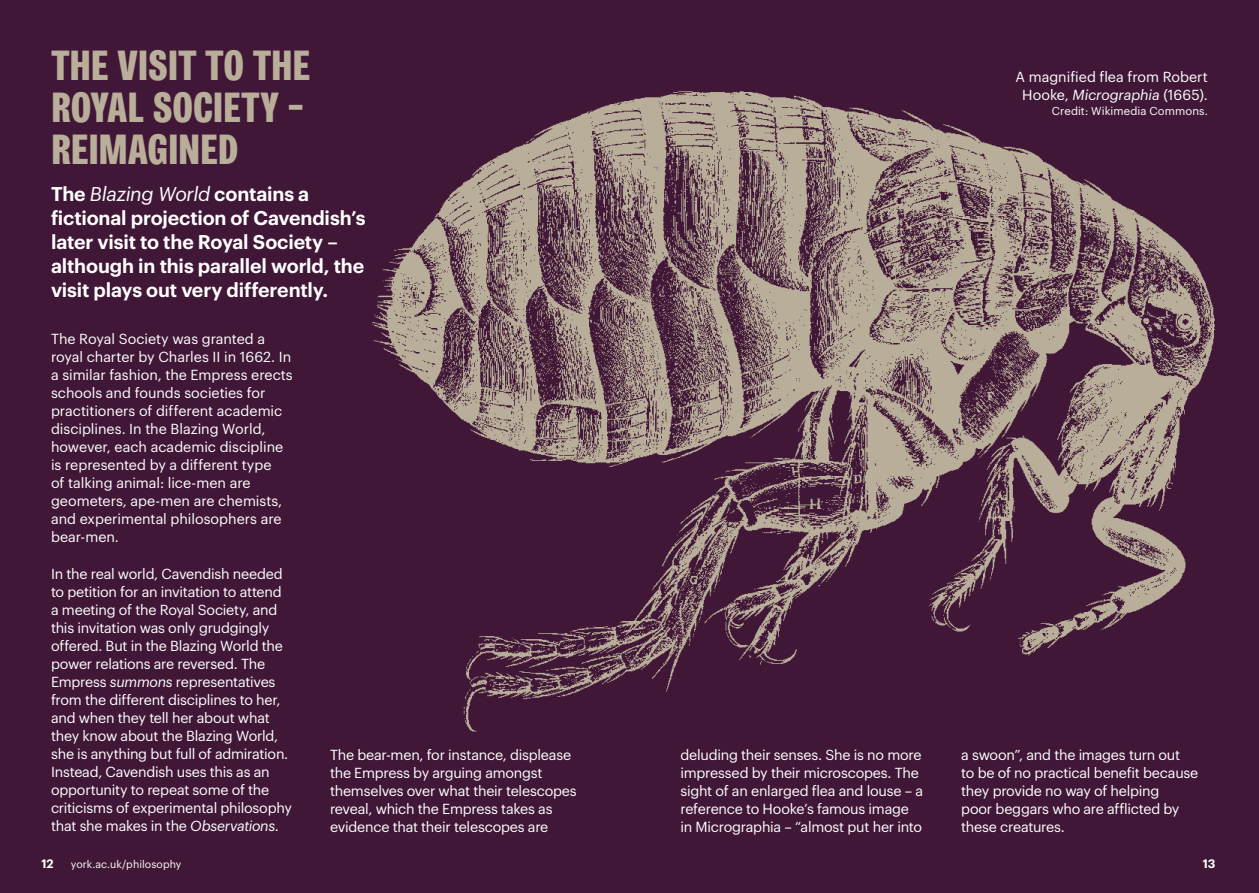
<style>
.page{position:relative;width:1259px;height:893px;background:#411737}
.page>*{position:absolute;margin:0;border:0;box-sizing:border-box;transform-origin:0 0}
.t1{font:600 condensed 42px/42px "York Grot";letter-spacing:-.01em;color:#b9ae99}
.intro{font:600 19.5px/24px "Graphik";letter-spacing:-.01em;color:#fff}
.Body_9_5_pt{font:14.25px/18px "Graphik";letter-spacing:-.015em;color:#fff}
.Body_9_5_pt-2{font:600 12px "Graphik";color:#fff}
.credit{font:11.25px "Graphik";letter-spacing:.01em;color:#fff}
.Body_9_5_pt-3{font:10.5px "Graphik";letter-spacing:.01em;color:#fff}
.s1{font-weight:400;font-style:italic}
.s2{font-style:italic}
</style>
<div class="page">
<img style="left:372px;top:91px;width:843px;height:641px">
<div style="left:1005px;top:71px;width:203px;height:69px;background:#411737"></div>
<h3 class="t1" style="left:51px;top:47px;width:261px">THE VISIT TO THE<br>ROYAL SOCIETY –<br>REIMAGINED</h3>
<p class="intro" style="left:51px;top:180px;width:316px">The <span class="s1">Blazing World</span> contains a fictional projection of Cavendish’s later visit to the Royal Society – although in this parallel world, the visit plays out very differently.</p>
<p class="Body_9_5_pt" style="left:51px;top:328px;width:243px">The Royal Society was granted a royal charter by Charles II in 1662. In a similar fashion, the Empress erects schools and founds societies for practitioners of different academic disciplines. In the Blazing World, however, each academic discipline is represented by a different type<br>of talking animal: lice-men are geometers, ape-men are chemists, and experimental philosophers are bear-men.</p>
<p class="Body_9_5_pt" style="left:51px;top:564px;width:242px">In the real world, Cavendish needed to petition for an invitation to attend a meeting of the Royal Society, and this invitation was only grudgingly offered. But in the Blazing World the power relations are reversed. The Empress <span class="s2">summons</span> representatives from the different disciplines to her, and when they tell her about what they know about the Blazing World, she is anything but full of admiration.<br>Instead, Cavendish uses this as an opportunity to repeat some of the criticisms of experimental philosophy that she makes in the <span class="s2">Observations</span>.</p>
<p class="Body_9_5_pt" style="left:330px;top:745px;width:248px">The bear-men, for instance, displease the Empress by arguing amongst themselves over what their telescopes reveal, which the Empress takes as evidence that their telescopes are</p>
<p class="Body_9_5_pt" style="left:1015px;top:67px;width:194px;text-align:center">A magnified flea from Robert<br>Hooke, <span class="s2">Micrographia</span> (1665).</p>
<p class="credit" style="left:1052px;top:102px;width:158px">Credit: Wikimedia Commons.</p>
<p class="Body_9_5_pt" style="left:680px;top:745px;width:244px">deluding their senses. She is no more impressed by their microscopes. The sight of an enlarged flea and louse – a reference to Hooke’s famous image in Micrographia – “almost put her into</p>
<p class="Body_9_5_pt" style="left:961px;top:745px;width:239px">a swoon”, and the images turn out<br>to be of no practical benefit because they provide no way of helping<br>poor beggars who are afflicted by these creatures.</p>
<p class="Body_9_5_pt-2" style="left:41px;top:855px;width:14px">12</p>
<p class="Body_9_5_pt-3" style="left:71px;top:856px;width:112px">york.ac.uk/philosophy</p>
<p class="Body_9_5_pt-2" style="left:1202px;top:855px;width:14px">13</p>
</div>
